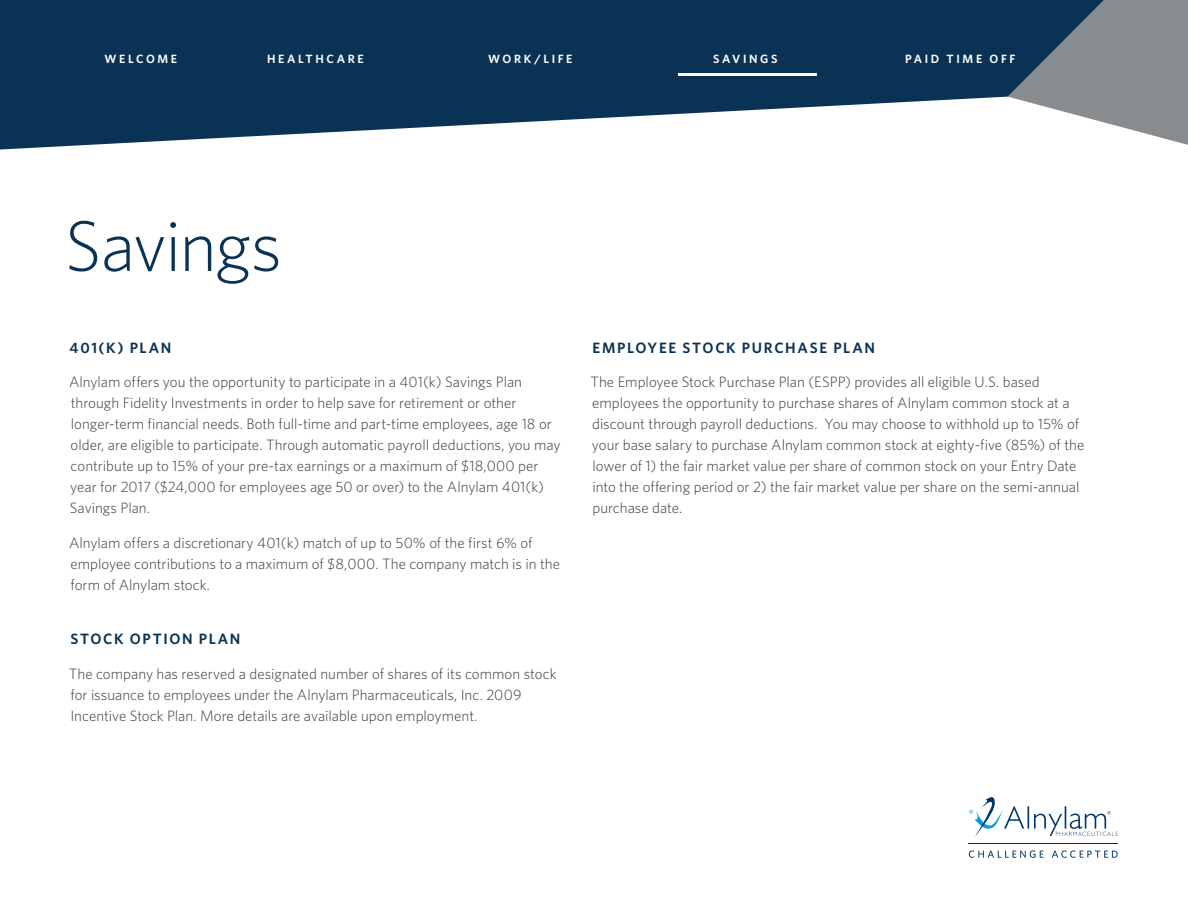
<style>
.page{position:relative;width:1188px;height:918px;background:#fff}
.page>*{position:absolute;margin:0;border:0;box-sizing:border-box;transform-origin:0 0}
.t1{font:300 72px "Whitney";letter-spacing:-.02em;color:#0a3254}
.t2{font:300 15px/21px "Whitney";color:#383739}
.t3{font:600 15px "Whitney";letter-spacing:.11em;color:#0a3254}
.t4{font:600 12px "Whitney";letter-spacing:.215em;color:#fff}
</style>
<div class="page">
<div style="left:1138px;top:0;width:50px;height:145px;background:#888c8e"></div>
<svg style="left:0;top:0;width:1138px;height:150px;fill:#0a3254"></svg>
<hr style="left:678px;top:74px;width:139px;height:2px;background:#fff">
<svg style="left:969px;top:797px;width:149px;height:40px"></svg>
<svg style="left:969px;top:850px;width:75px;height:8px"></svg>
<svg style="left:1052px;top:850px;width:66px;height:8px"></svg>
<hr style="left:969px;top:843px;width:149px;height:1px;background:#003768">
<p class="t4" style="left:105px;top:52px;width:74px">WELCOME</p>
<p class="t4" style="left:267px;top:52px;width:98px">HEALTHCARE</p>
<p class="t4" style="left:488px;top:52px;width:86px">WORK/LIFE</p>
<p class="t4" style="left:713px;top:52px;width:66px">SAVINGS</p>
<p class="t4" style="left:905px;top:52px;width:112px">PAID TIME OFF</p>
<h1 class="t1" style="left:65px;top:204px;width:219px">Savings</h1>
<p class="t3" style="left:70px;top:338px;width:103px">401(K) PLAN</p>
<p class="t2" style="left:69px;top:371px;width:493px">Alnylam offers you the opportunity to participate in a 401(k) Savings Plan through Fidelity Investments in order to help save for retirement or other longer-term financial needs. Both full-time and part-time employees, age 18 or older, are eligible to participate. Through automatic payroll deductions, you may contribute up to 15% of your pre-tax earnings or a maximum of $18,000 per year for 2017 ($24,000 for employees age 50 or over) to the Alnylam 401(k)<br>Savings Plan.</p>
<p class="t2" style="left:69px;top:532px;width:492px">Alnylam offers a discretionary 401(k) match of up to 50% of the first 6% of employee contributions to a maximum of $8,000. The company match is in the form of Alnylam stock.</p>
<p class="t3" style="left:70px;top:630px;width:172px">STOCK OPTION PLAN</p>
<p class="t2" style="left:69px;top:663px;width:489px">The company has reserved a designated number of shares of its common stock for issuance to employees under the Alnylam Pharmaceuticals, Inc. 2009<br>Incentive Stock Plan. More details are available upon employment.</p>
<p class="t3" style="left:593px;top:338px;width:284px">EMPLOYEE STOCK PURCHASE PLAN</p>
<p class="t2" style="left:590px;top:371px;width:495px">The Employee Stock Purchase Plan (ESPP) provides all eligible U.S. based employees the opportunity to purchase shares of Alnylam common stock at a discount through payroll deductions. You may choose to withhold up to 15% of your base salary to purchase Alnylam common stock at eighty-five (85%) of the lower of 1) the fair market value per share of common stock on your Entry Date into the offering period or 2) the fair market value per share on the semi-annual purchase date.</p>
</div>
